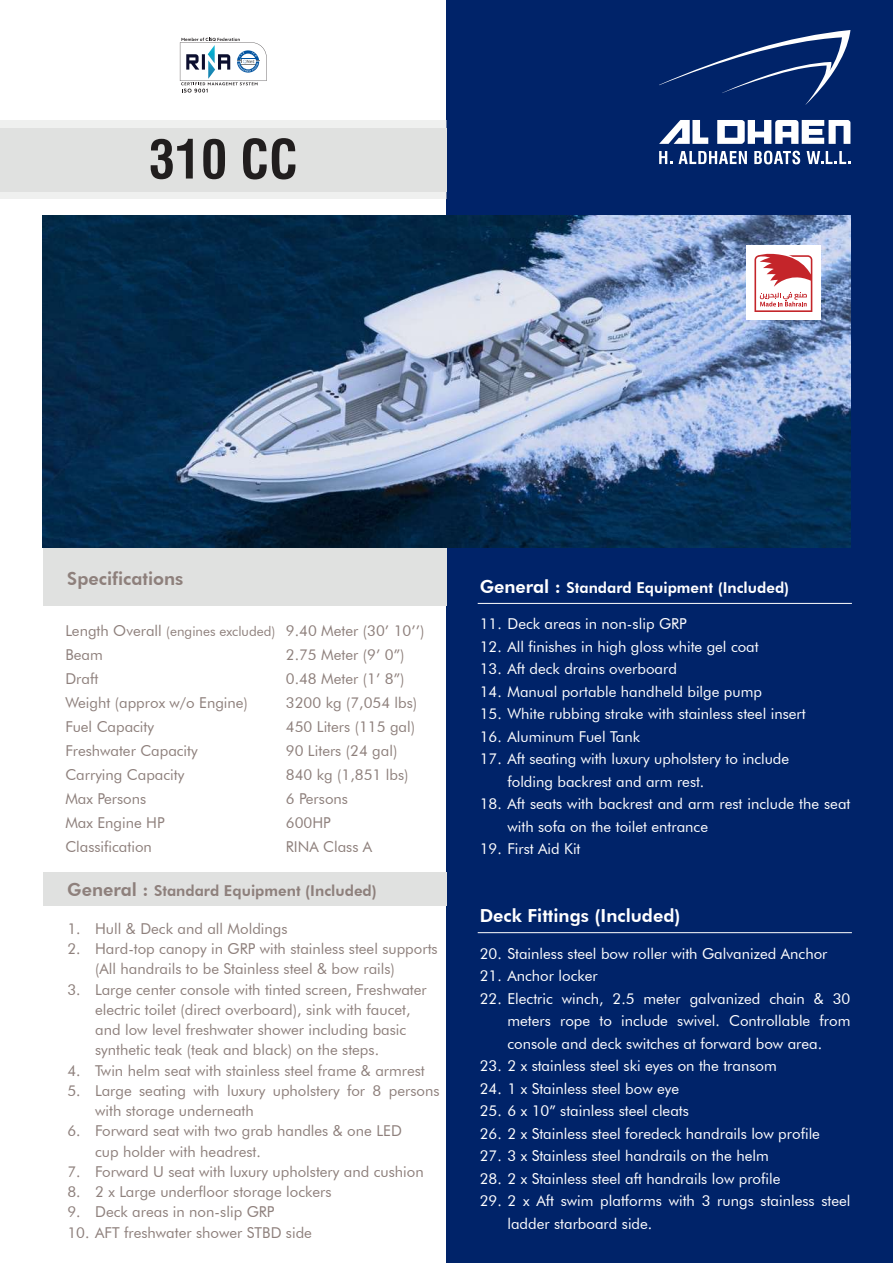
<style>
.page{position:relative;width:893px;height:1263px;background:#fff}
.page>*{position:absolute;margin:0;border:0;box-sizing:border-box;transform-origin:0 0}
.t1{font:700 condensed 52.5px "Swiss 721 BT";color:#211e1e}
.t2{font:800 18px "Futura BT";color:#fff}
.t3{font:800 18px "Futura BT";color:#8e807c}
.t4{font:15px/20.2px "Futura BT";color:#8e807c}
.t5{font:15px/22.5px "Futura BT";color:#fff}
.t6{font:800 15px "Futura BT";color:#8e807c}
.t7{font:800 15px "Futura BT";color:#fff}
.s1{font-size:13.5px}
.s2{font-size:18px}
</style>
<div class="page">
<div style="left:446px;top:0;width:447px;height:1263px;background:#002369"></div>
<img style="left:43px;top:216px;width:807px;height:332px">
<svg style="left:659px;top:30px;width:191px;height:75px"></svg>
<svg style="left:659px;top:120px;width:49px;height:24px"></svg>
<svg style="left:717px;top:120px;width:133px;height:24px"></svg>
<svg style="left:659px;top:151px;width:13px;height:13px"></svg>
<svg style="left:679px;top:151px;width:68px;height:13px"></svg>
<svg style="left:754px;top:151px;width:46px;height:13px"></svg>
<svg style="left:807px;top:151px;width:43px;height:13px"></svg>
<div style="left:43px;top:548px;width:403px;height:57px;background:#e0e1e0"></div>
<div style="left:43px;top:873px;width:403px;height:33px;background:#e0e1e0"></div>
<hr style="left:478px;top:603px;width:374px;height:1px;background:#fff">
<hr style="left:478px;top:932px;width:374px;height:1px;background:#fff">
<div style="left:746px;top:246px;width:75px;height:74px;background:#fff"></div>
<svg style="left:754px;top:253px;width:58px;height:59px"></svg>
<svg style="left:180px;top:38px;width:87px;height:55px"></svg>
<div style="left:0;top:128px;width:446px;height:64px;background:#e0e1e0"></div>
<div style="left:0;top:121px;width:446px;height:7px;background:#eff0ef"></div>
<div style="left:0;top:192px;width:446px;height:7px;background:#eff0ef"></div>
<h1 class="t1" style="left:149px;top:128px;width:151px">310 CC</h1>
<p class="t3" style="left:67px;top:567px;width:118px">Specifications</p>
<p class="t4" style="left:65px;top:618px;width:361px;line-height:24px">Length Overall <span class="s1">(engines excluded)</span> 9.40 Meter (30’ 10’’)<br>Beam</p>
<p class="t4" style="left:286px;top:644px;width:120px">2.75 Meter (9’ 0”)</p>
<p class="t4" style="left:65px;top:668px;width:34px">Draft</p>
<p class="t4" style="left:286px;top:668px;width:120px">0.48 Meter (1’ 8”)</p>
<p class="t4" style="left:65px;top:692px;width:184px">Weight (approx w/o Engine)</p>
<p class="t4" style="left:286px;top:692px;width:133px">3200 kg (7,054 lbs)</p>
<p class="t4" style="left:65px;top:716px;width:90px">Fuel Capacity</p>
<p class="t4" style="left:286px;top:716px;width:131px">450 Liters (115 gal)</p>
<p class="t4" style="left:65px;top:740px;width:134px">Freshwater Capacity</p>
<p class="t4" style="left:286px;top:740px;width:113px">90 Liters (24 gal)</p>
<p class="t4" style="left:65px;top:764px;width:120px">Carrying Capacity</p>
<p class="t4" style="left:286px;top:764px;width:124px">840 kg (1,851 lbs)</p>
<p class="t4" style="left:65px;top:788px;width:82px">Max Persons</p>
<p class="t4" style="left:286px;top:788px;width:64px">6 Persons</p>
<p class="t4" style="left:65px;top:812px;width:101px">Max Engine HP</p>
<p class="t4" style="left:286px;top:812px;width:46px">600HP</p>
<p class="t4" style="left:65px;top:836px;width:88px">Classification</p>
<p class="t4" style="left:286px;top:836px;width:88px">RINA Class A</p>
<p class="t6" style="left:67px;top:882px;width:311px"><span class="s2">General :</span> Standard Equipment (Included)</p>
<p class="t4" style="left:67px;top:918px;width:222px">1. Hull &amp; Deck and all Moldings</p>
<p class="t4" style="left:95px;top:938px;width:344px;text-indent:-28px">2. Hard-top canopy in GRP with stainless steel supports (All handrails to be Stainless steel &amp; bow rails)</p>
<p class="t4" style="left:95px;top:979px;width:333px;text-indent:-28px">3. Large center console with tinted screen, Freshwater electric toilet (direct overboard), sink with faucet, and low level freshwater shower including basic synthetic teak (teak and black) on the steps.</p>
<p class="t4" style="left:67px;top:1060px;width:359px">4. Twin helm seat with stainless steel frame &amp; armrest</p>
<p class="t4" style="left:95px;top:1080px;width:346px;text-indent:-28px">5. Large seating with luxury upholstery for 8 persons with storage underneath</p>
<p class="t4" style="left:95px;top:1121px;width:308px;text-indent:-28px">6. Forward seat with two grab handles &amp; one LED cup holder with headrest.</p>
<p class="t4" style="left:67px;top:1161px;width:358px">7. Forward U seat with luxury upholstery and cushion</p>
<p class="t4" style="left:67px;top:1181px;width:266px">8. 2 x Large underfloor storage lockers</p>
<p class="t4" style="left:67px;top:1202px;width:209px">9. Deck areas in non-slip GRP</p>
<p class="t4" style="left:67px;top:1222px;width:246px">10. AFT freshwater shower STBD side</p>
<p class="t7" style="left:480px;top:579px;width:311px"><span class="s2">General :</span> Standard Equipment (Included)</p>
<p class="t5" style="left:480px;top:612px;width:209px">11. Deck areas in non-slip GRP</p>
<p class="t5" style="left:480px;top:635px;width:280px">12. All finishes in high gloss white gel coat</p>
<p class="t5" style="left:480px;top:657px;width:199px">13. Aft deck drains overboard</p>
<p class="t5" style="left:480px;top:680px;width:284px">14. Manual portable handheld bilge pump</p>
<p class="t5" style="left:480px;top:702px;width:327px">15. White rubbing strake with stainless steel insert</p>
<p class="t5" style="left:480px;top:725px;width:162px">16. Aluminum Fuel Tank</p>
<p class="t5" style="left:507px;top:747px;width:283px;text-indent:-28px">17. Aft seating with luxury upholstery to include folding backrest and arm rest.</p>
<p class="t5" style="left:507px;top:792px;width:344px;text-indent:-28px">18. Aft seats with backrest and arm rest include the seat with sofa on the toilet entrance</p>
<p class="t5" style="left:480px;top:837px;width:102px">19. First Aid Kit</p>
<p class="t2" style="left:480px;top:905px;width:202px">Deck Fittings (Included)</p>
<p class="t5" style="left:480px;top:942px;width:349px">20. Stainless steel bow roller with Galvanized Anchor</p>
<p class="t5" style="left:480px;top:964px;width:119px">21. Anchor locker</p>
<p class="t5" style="left:507px;top:987px;width:344px;text-align:justify;text-indent:-28px">22. Electric winch, 2.5 meter galvanized chain &amp; 30 meters rope to include swivel. Controllable from console and deck switches at forward bow area.</p>
<p class="t5" style="left:480px;top:1054px;width:299px">23. 2 x stainless steel ski eyes on the transom</p>
<p class="t5" style="left:480px;top:1077px;width:201px">24. 1 x Stainless steel bow eye</p>
<p class="t5" style="left:480px;top:1099px;width:211px">25. 6 x 10” stainless steel cleats</p>
<p class="t5" style="left:480px;top:1122px;width:342px">26. 2 x Stainless steel foredeck handrails low profile</p>
<p class="t5" style="left:480px;top:1144px;width:290px">27. 3 x Stainless steel handrails on the helm</p>
<p class="t5" style="left:480px;top:1167px;width:302px">28. 2 x Stainless steel aft handrails low profile</p>
<p class="t5" style="left:507px;top:1189px;width:344px;text-indent:-28px">29. 2 x Aft swim platforms with 3 rungs stainless steel ladder starboard side.</p>
</div>
